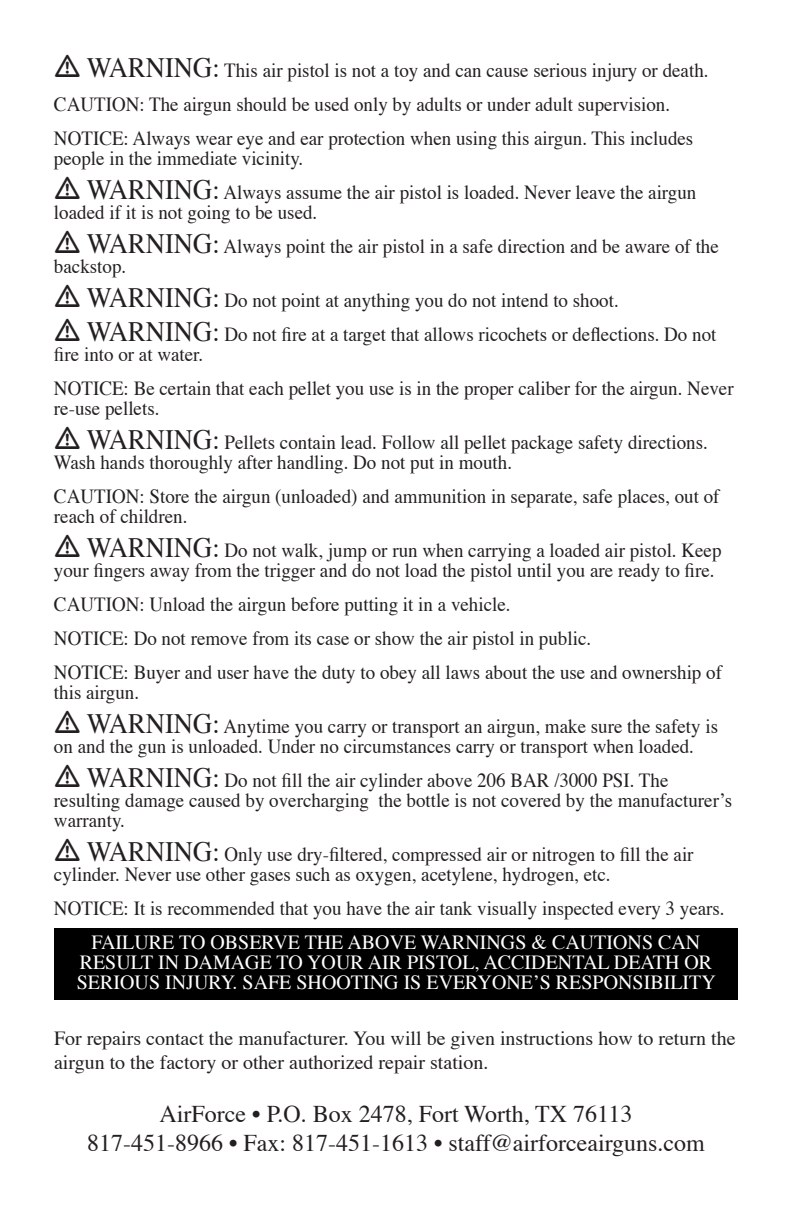
<style>
.page{position:relative;width:792px;height:1224px;background:#fff}
.page>*{position:absolute;margin:0;border:0;box-sizing:border-box;transform-origin:0 0}
.t1{font:24px/28.8px "Times";color:#231f20;text-align:center}
.t2{font:20px/34px "Times";color:#231f20;scale:.95 1}
.t3{font:20px/20px "Times";color:#fff;text-align:center}
.t4{font:20px/24px "Times";color:#231f20}
.s1{font-size:28px}
</style>
<div class="page">
<div style="left:54px;top:928px;width:684px;height:72px;background:#000"></div>
<p class="t2" style="left:54px;top:55px;width:691px;text-indent:33px"><span class="s1">WARNING:</span> This air pistol is not a toy and can cause serious injury or death.<br>CAUTION: The airgun should be used only by adults or under adult supervision.<br>NOTICE: Always wear eye and ear protection when using this airgun. This includes</p>
<p class="t2" style="left:87px;top:143px;width:643px;text-indent:-33px">people in the immediate vicinity.<br><span class="s1">WARNING:</span> Always assume the air pistol is loaded. Never leave the airgun</p>
<p class="t2" style="left:87px;top:197px;width:667px;text-indent:-33px">loaded if it is not going to be used.<br><span class="s1">WARNING:</span> Always point the air pistol in a safe direction and be aware of the</p>
<p class="t2" style="left:87px;top:251px;width:664px;text-indent:-33px">backstop.<br><span class="s1">WARNING:</span> Do not point at anything you do not intend to shoot.<br><span class="s1">WARNING:</span> Do not fire at a target that allows ricochets or deflections. Do not</p>
<p class="t2" style="left:54px;top:339px;width:717px">fire into or at water.<br>NOTICE: Be certain that each pellet you use is in the proper caliber for the airgun. Never</p>
<p class="t2" style="left:87px;top:393px;width:655px;text-indent:-33px">re-use pellets.<br><span class="s1">WARNING:</span> Pellets contain lead. Follow all pellet package safety directions.</p>
<p class="t2" style="left:54px;top:447px;width:702px">Wash hands thoroughly after handling. Do not put in mouth.<br>CAUTION: Store the airgun (unloaded) and ammunition in separate, safe places, out of</p>
<p class="t2" style="left:87px;top:501px;width:670px;text-indent:-33px">reach of children.<br><span class="s1">WARNING:</span> Do not walk, jump or run when carrying a loaded air pistol. Keep</p>
<p class="t2" style="left:54px;top:555px;width:705px">your fingers away from the trigger and do not load the pistol until you are ready to fire.<br>CAUTION: Unload the airgun before putting it in a vehicle.<br>NOTICE: Do not remove from its case or show the air pistol in public.<br>NOTICE: Buyer and user have the duty to obey all laws about the use and ownership of</p>
<p class="t2" style="left:87px;top:677px;width:666px;text-indent:-33px">this airgun.<br><span class="s1">WARNING:</span> Anytime you carry or transport an airgun, make sure the safety is</p>
<p class="t2" style="left:54px;top:731px;width:675px;text-align:center">on and the gun is unloaded. Under no circumstances carry or transport when loaded.<br><span class="s1">WARNING:</span> Do not fill the air cylinder above 206 BAR /3000 PSI. The</p>
<p class="t2" style="left:54px;top:792px;width:716px;line-height:20px">resulting damage caused by overcharging the bottle is not covered by the manufacturer’s warranty.</p>
<p class="t2" style="left:54px;top:846px;width:675px;line-height:20px;text-indent:33px"><span class="s1">WARNING:</span> Only use dry-filtered, compressed air or nitrogen to fill the air cylinder. Never use other gases such as oxygen, acetylene, hydrogen, etc.</p>
<p class="t2" style="left:54px;top:893px;width:707px">NOTICE: It is recommended that you have the air tank visually inspected every 3 years.</p>
<p class="t3" style="left:77px;top:934px;width:641px">FAILURE TO OBSERVE THE ABOVE WARNINGS &amp; CAUTIONS CAN<br>RESULT IN DAMAGE TO YOUR AIR PISTOL, ACCIDENTAL DEATH OR<br>SERIOUS INJURY. SAFE SHOOTING IS EVERYONE’S RESPONSIBILITY</p>
<p class="t4" style="left:54px;top:1027px;width:683px">For repairs contact the manufacturer. You will be given instructions how to return the airgun to the factory or other authorized repair station.</p>
<p class="t1" style="left:87px;top:1101px;width:619px">AirForce • P.O. Box 2478, Fort Worth, TX 76113<br>817-451-8966 • Fax: 817-451-1613 • staff@airforceairguns.com</p>
</div>
